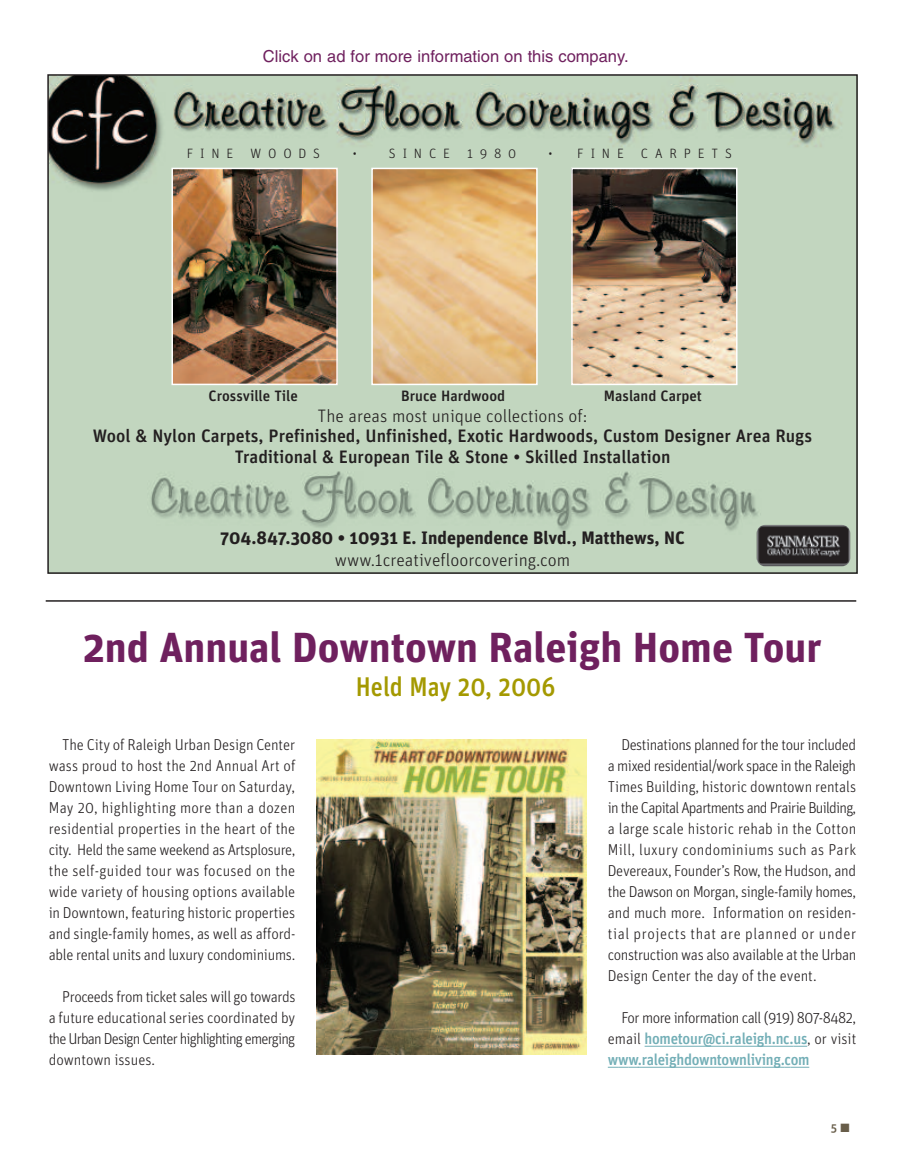
<style>
.page{position:relative;width:905px;height:1175px;background:#fff}
.page>*{position:absolute;margin:0;border:0;box-sizing:border-box;transform-origin:0 0}
.t1{font:700 42px "Unit";color:#6f205e}
.t2{font:500 27px "Unit";color:#a49901;scale:.9 1}
.t3{font:500 18px/21px "Unit";color:#231f20;text-align:center}
.t4{font:300 18px "Unit";color:#231f20}
.t5{font:700 18px "Unit";color:#231f20}
.t6{font:16.5px "Helvetica";color:#6f205e}
.t7{font:300 15.75px/21px "Unit";letter-spacing:-.02em;color:#231f20;text-align:justify;scale:.95 1}
.t8{font:500 15.75px/21px "Unit";letter-spacing:-.02em;color:#72aeb6;text-align:justify;scale:.95 1}
.t9{font:500 15px "Unit";color:#231f20}
.t10{font:300 13.5px "Unit";letter-spacing:.51em;color:#231f20}
.t11{font:500 12px "Unit";color:#685d49}
.s1{font-weight:300;color:#231f20}
</style>
<div class="page">
<hr style="left:644px;top:1046px;width:149px;height:1px;background:#72aeb6">
<svg style="left:793px;top:1046px;width:14px;height:1px"></svg>
<svg style="left:607px;top:1067px;width:30px;height:1px"></svg>
<hr style="left:637px;top:1067px;width:62px;height:1px;background:#72aeb6">
<hr style="left:699px;top:1067px;width:30px;height:1px;background:#72aeb6">
<svg style="left:729px;top:1067px;width:80px;height:1px"></svg>
<img style="left:316px;top:740px;width:270px;height:314px">
<hr style="left:46px;top:600px;width:810px;height:1px;background:#231f20">
<img style="left:50px;top:77px;width:804px;height:494px">
<img style="left:174px;top:171px;width:161px;height:211px">
<div style="left:171px;top:168px;width:167px;height:217px;border:2px solid #fff"></div>
<img style="left:374px;top:171px;width:160px;height:211px">
<div style="left:371px;top:168px;width:166px;height:217px;border:2px solid #fff"></div>
<img style="left:574px;top:171px;width:160px;height:211px">
<div style="left:571px;top:168px;width:166px;height:217px;border:2px solid #fff"></div>
<img style="left:756px;top:525px;width:94px;height:41px;border-radius:8px">
<p class="t6" style="left:263px;top:50px;width:367px">Click on ad for more information on this company.</p>
<p class="t10" style="left:187px;top:148px;width:48px">FINE</p>
<p class="t10" style="left:250px;top:148px;width:71px">WOODS</p>
<p class="t10" style="left:353px;top:148px;width:99px">• SINCE</p>
<p class="t10" style="left:467px;top:148px;width:51px">1980</p>
<p class="t10" style="left:548px;top:148px;width:77px">• FINE</p>
<p class="t10" style="left:641px;top:148px;width:93px">CARPETS</p>
<p class="t9" style="left:208px;top:390px;width:91px">Crossville Tile</p>
<p class="t9" style="left:401px;top:390px;width:105px">Bruce Hardwood</p>
<p class="t9" style="left:604px;top:390px;width:100px">Masland Carpet</p>
<p class="t4" style="left:317px;top:410px;width:271px">The areas most unique collections of:</p>
<p class="t3" style="left:93px;top:426px;width:720px">Wool &amp; Nylon Carpets, Prefinished, Unfinished, Exotic Hardwoods, Custom Designer Area Rugs<br>Traditional &amp; European Tile &amp; Stone • Skilled Installation</p>
<p class="t5" style="left:220px;top:531px;width:466px">704.847.3080 • 10931 E. Independence Blvd., Matthews, NC</p>
<p class="t4" style="left:335px;top:554px;width:237px">www.1creativefloorcovering.com</p>
<h1 class="t1" style="left:83px;top:632px;width:740px">2nd Annual Downtown Raleigh Home Tour</h1>
<h2 class="t2" style="left:356px;top:677px;width:223px">Held May 20, 2006</h2>
<p class="t7" style="left:49px;top:735px;width:261px;text-indent:14px">The City of Raleigh Urban Design Center wass proud to host the 2nd Annual Art of Downtown Living Home Tour on Saturday, May 20, highlighting more than a dozen residential properties in the heart of the city. Held the same weekend as Artsplosure, the self-guided tour was focused on the wide variety of housing options available in Downtown, featuring historic properties and single-family homes, as well as afford&shy;able rental units and luxury condominiums.</p>
<p class="t7" style="left:49px;top:987px;width:261px;text-indent:14px">Proceeds from ticket sales will go towards a future educational series coordinated by the Urban Design Center highlighting emerging downtown issues.</p>
<p class="t7" style="left:607px;top:735px;width:263px;text-indent:14px">Destinations planned for the tour included a mixed residential/work space in the Raleigh Times Building, historic downtown rentals in the Capital Apartments and Prairie Building, a large scale historic rehab in the Cotton Mill, luxury condominiums such as Park Devereaux, Founder’s Row, the Hudson, and the Dawson on Morgan, single-family homes, and much more. Information on residen&shy;tial projects that are planned or under construction was also available at the Urban Design Center the day of the event.</p>
<p class="t8" style="left:607px;top:1008px;width:263px;text-indent:14px"><span class="s1">For more information call (919) 807-8482, email</span> hometour@ci.raleigh.nc.us<span class="s1">, or visit </span>www.raleighdowntownliving.com</p>
<p class="t11" style="left:830px;top:1124px;width:20px">5 ■</p>
</div>
